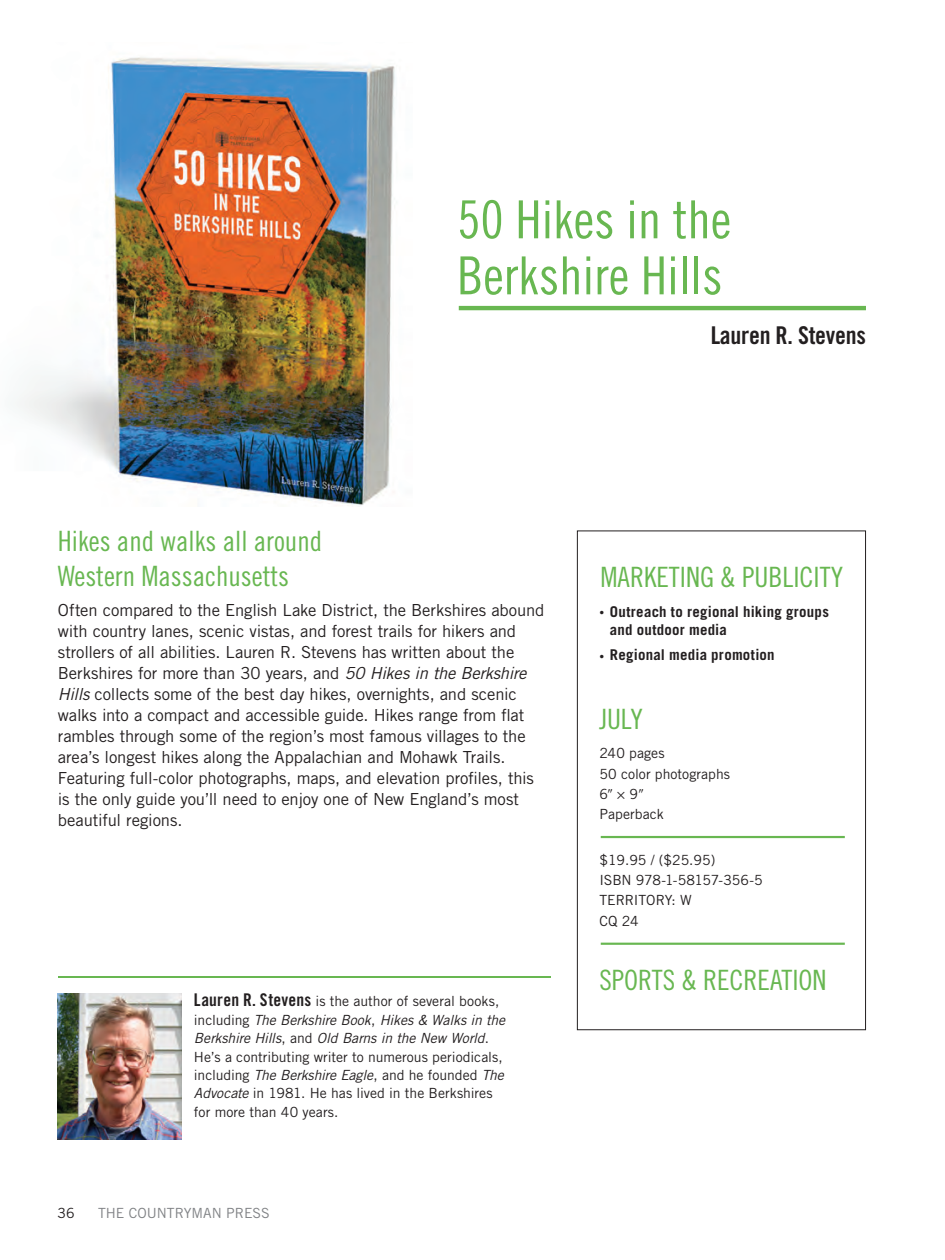
<style>
.page{position:relative;width:945px;height:1260px;background:#fff}
.page>*{position:absolute;margin:0;border:0;box-sizing:border-box;transform-origin:0 0}
.t1{font:52.5px/56px "Trade Gothic LT Std Cn 18";color:#68b751}
.t2{font:28px/35px "Trade Gothic LT Std Cn 18";color:#68b751}
.t3{font:24.5px "Trade Gothic LT Std Bd Cn 20";letter-spacing:-.01em;color:#231f20}
.t4{font:16.62px/21px "Trade Gothic LT Std";letter-spacing:-.005em;color:#231f20}
.t5{font:700 14.88px/18.4px "Trade Gothic LT Std";letter-spacing:.015em;color:#231f20}
.t6{font:14px/18.4px "Trade Gothic LT Std";color:#231f20}
.t7{font:14px "Trade Gothic LT Std";color:#808285}
.s1{font-style:italic}
.s2{font-family:"Trade Gothic LT Std Bd Cn 20";font-size:17.5px}
.s3{font-size:9.62px}
</style>
<div class="page">
<div style="left:577px;top:530px;width:289px;height:500px;border:1px solid #231f20"></div>
<hr style="left:459px;top:306px;width:407px;height:4px;background:#68b751">
<hr style="left:600px;top:836px;width:244px;height:2px;background:#68b751">
<hr style="left:600px;top:942px;width:244px;height:3px;background:#68b751">
<hr style="left:58px;top:976px;width:492px;height:2px;background:#68b751">
<img style="left:58px;top:993px;width:124px;height:146px">
<img style="left:17px;top:57px;width:378px;height:449px">
<h1 class="t1" style="left:457px;top:191px;width:276px">50 Hikes in the<br>Berkshire Hills</h1>
<h3 class="t3" style="left:710px;top:320px;width:157px">Lauren R. Stevens</h3>
<h2 class="t2" style="left:58px;top:523px;width:266px">Hikes and walks all around<br>Western Massachusetts</h2>
<p class="t4" style="left:58px;top:599px;width:488px">Often compared to the English Lake District, the Berkshires abound with country lanes, scenic vistas, and forest trails for hikers and strollers of all abilities. Lauren R. Stevens has written about the Berkshires for more than 30 years, and <span class="s1">50 Hikes in the Berkshire Hills</span> collects some of the best day hikes, overnights, and scenic walks into a compact and accessible guide. Hikes range from flat rambles through some of the region’s most famous villages to the area’s longest hikes along the Appalachian and Mohawk Trails.<br>Featuring full-color photographs, maps, and elevation profiles, this is the only guide you’ll need to enjoy one of New England’s most beautiful regions.</p>
<p class="t6" style="left:194px;top:992px;width:313px"><span class="s2">Lauren R. Stevens</span> is the author of several books, including <span class="s1">The Berkshire Book</span>, <span class="s1">Hikes &amp; Walks in the Berkshire Hills</span>, and <span class="s1">Old Barns in the New World</span>.<br>He’s a contributing writer to numerous periodicals, including <span class="s1">The Berkshire Eagle</span>, and he founded <span class="s1">The Advocate</span> in 1981. He has lived in the Berkshires for more than 40 years.</p>
<p class="t6" style="left:58px;top:1203px;width:19px">36</p>
<p class="t7" style="left:98px;top:1204px;width:173px">THE COUNTRYMAN PRESS</p>
<h2 class="t2" style="left:600px;top:559px;width:244px">MARKETING &amp; PUBLICITY</h2>
<p class="t5" style="left:610px;top:602px;width:221px;text-indent:-10px"><span class="s3">•</span> Outreach to regional hiking groups and outdoor media</p>
<p class="t5" style="left:599px;top:646px;width:177px"><span class="s3">•</span> Regional media promotion</p>
<h2 class="t2" style="left:599px;top:701px;width:45px">JULY</h2>
<p class="t6" style="left:599px;top:743px;width:132px;line-height:20.1px">240 pages<br>50 color photographs<br>6 × 9<br>Paperback</p>
<p class="t6" style="left:599px;top:850px;width:165px;line-height:20.1px">$19.95 / ($25.95)<br>ISBN 978-1-58157-356-5<br>TERRITORY: W<br>CQ 24</p>
<h2 class="t2" style="left:599px;top:962px;width:229px">SPORTS &amp; RECREATION</h2>
</div>
